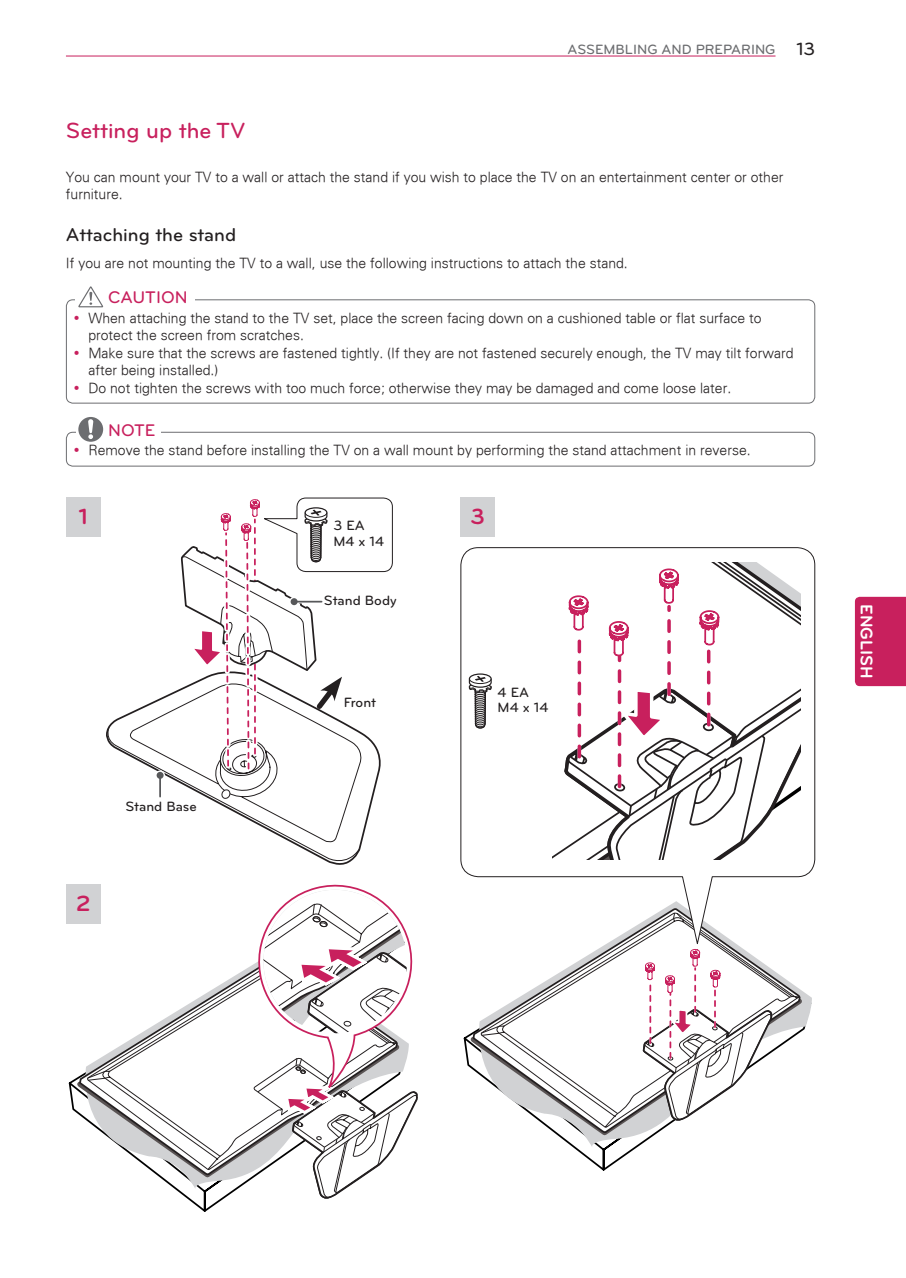
<style>
.page{position:relative;width:906px;height:1278px;background:#fff}
.page>*{position:absolute;margin:0;border:0;box-sizing:border-box;transform-origin:0 0}
.t1{font:500 22.75px "Bryant LG";color:#c8205d}
.t2{font:700 22.75px "Bryant LG";color:#c8205d}
.t3{font:500 19.25px "Bryant LG";color:#231f20}
.t4{font:500 17.5px "Bryant LG";color:#c8205d}
.t5{font:700 17.5px "Bryant LG";color:#fff}
.t6{font:300 14px/17.5px "Univers";color:#231f20}
.t7{font:500 14px/15.8px "Bryant LG";color:#231f20}
.t8{font:500 14px "Bryant LG";color:#6c6d70}
.s1{font-size:18.38px;color:#231f20}
</style>
<div class="page">
<div style="left:855px;top:597px;width:51px;height:89px;background:#c8205d"></div>
<hr style="left:66px;top:56px;width:709px;height:1px;background:#c8205d">
<div style="left:66px;top:299px;width:749px;height:105px;border:1px solid #6c6d70;border-radius:7px"></div>
<div style="left:76px;top:284px;width:119px;height:25px;background:#fff"></div>
<svg style="left:78px;top:286px;width:25px;height:21px"></svg>
<div style="left:66px;top:432px;width:749px;height:34px;border:1px solid #6c6d70;border-radius:7px"></div>
<div style="left:76px;top:417px;width:84px;height:25px;background:#fff"></div>
<svg style="left:78px;top:417px;width:25px;height:25px"></svg>
<svg style="left:73px;top:1077px;width:178px;height:104px"></svg>
<svg style="left:78px;top:1069px;width:173px;height:106px"></svg>
<svg style="left:86px;top:1066px;width:165px;height:104px"></svg>
<svg style="left:87px;top:966px;width:164px;height:191px"></svg>
<svg style="left:251px;top:885px;width:167px;height:314px"></svg>
<div style="left:66px;top:884px;width:35px;height:40px;background:#d1d2d4"></div>
<svg style="left:106px;top:688px;width:259px;height:177px"></svg>
<hr style="left:158px;top:773px;width:4px;height:24px;background:#fff">
<div style="left:155px;top:770px;width:10px;height:10px;border:4px solid #fff;border-radius:50%"></div>
<hr style="left:159px;top:775px;width:2px;height:22px;background:#57585a">
<div style="left:157px;top:772px;width:7px;height:7px;background:#57585a;border-radius:50%"></div>
<div style="left:66px;top:498px;width:35px;height:39px;background:#d1d2d4"></div>
<svg style="left:562px;top:990px;width:250px;height:158px"></svg>
<svg style="left:466px;top:994px;width:340px;height:145px"></svg>
<svg style="left:471px;top:989px;width:330px;height:144px"></svg>
<svg style="left:480px;top:984px;width:320px;height:144px"></svg>
<svg style="left:480px;top:948px;width:313px;height:166px"></svg>
<svg style="left:642px;top:948px;width:150px;height:173px"></svg>
<div style="left:460px;top:498px;width:35px;height:39px;background:#d1d2d4"></div>
<svg style="left:460px;top:547px;width:355px;height:401px"></svg>
<svg style="left:552px;top:562px;width:10px;height:298px"></svg>
<svg style="left:562px;top:562px;width:238px;height:298px"></svg>
<svg style="left:469px;top:673px;width:23px;height:55px"></svg>
<svg style="left:181px;top:497px;width:212px;height:302px"></svg>
<p class="t8" style="left:567px;top:41px;width:249px">ASSEMBLI NG AND PREPARI NG <span class="s1">13</span></p>
<h1 class="t1" style="left:66px;top:116px;width:181px">Setting up the TV</h1>
<p class="t6" style="left:66px;top:168px;width:719px">You can mount your TV to a wall or attach the stand if you wish to place the TV on an entertainment center or other furniture.</p>
<h2 class="t3" style="left:66px;top:222px;width:172px">Attaching the stand</h2>
<p class="t6" style="left:66px;top:253px;width:563px">If you are not mounting the TV to a wall, use the following instructions to attach the stand.</p>
<p class="t4" style="left:108px;top:287px;width:81px">CAUTION</p>
<p class="t6" style="left:88px;top:309px;width:706px">When attaching the stand to the TV set, place the screen facing down on a cushioned table or flat surface to protect the screen from scratches.<br>Make sure that the screws are fastened tightly. (If they are not fastened securely enough, the TV may tilt forward after being installed.)<br>Do not tighten the screws with too much force; otherwise they may be damaged and come loose later.</p>
<p class="t4" style="left:108px;top:419px;width:49px">NOTE</p>
<p class="t6" style="left:88px;top:441px;width:664px">Remove the stand before installing the TV on a wall mount by performing the stand attachment in reverse.</p>
<h1 class="t2" style="left:79px;top:502px;width:10px">1</h1>
<h1 class="t2" style="left:470px;top:502px;width:16px">3</h1>
<p class="t7" style="left:333px;top:518px;width:52px">3 EA<br>M4 x 14</p>
<h1 class="t2" style="left:76px;top:889px;width:16px">2</h1>
<p class="t7" style="left:125px;top:798px;width:73px">Stand Base</p>
<p class="t7" style="left:324px;top:592px;width:74px">Stand Body</p>
<p class="t7" style="left:344px;top:694px;width:34px">Front</p>
<p class="t7" style="left:498px;top:684px;width:52px">4 EA<br>M4 x 14</p>
<p class="t5" style="left:877px;top:604px;width:76px;rotate:90deg">ENGLISH</p>
</div>
